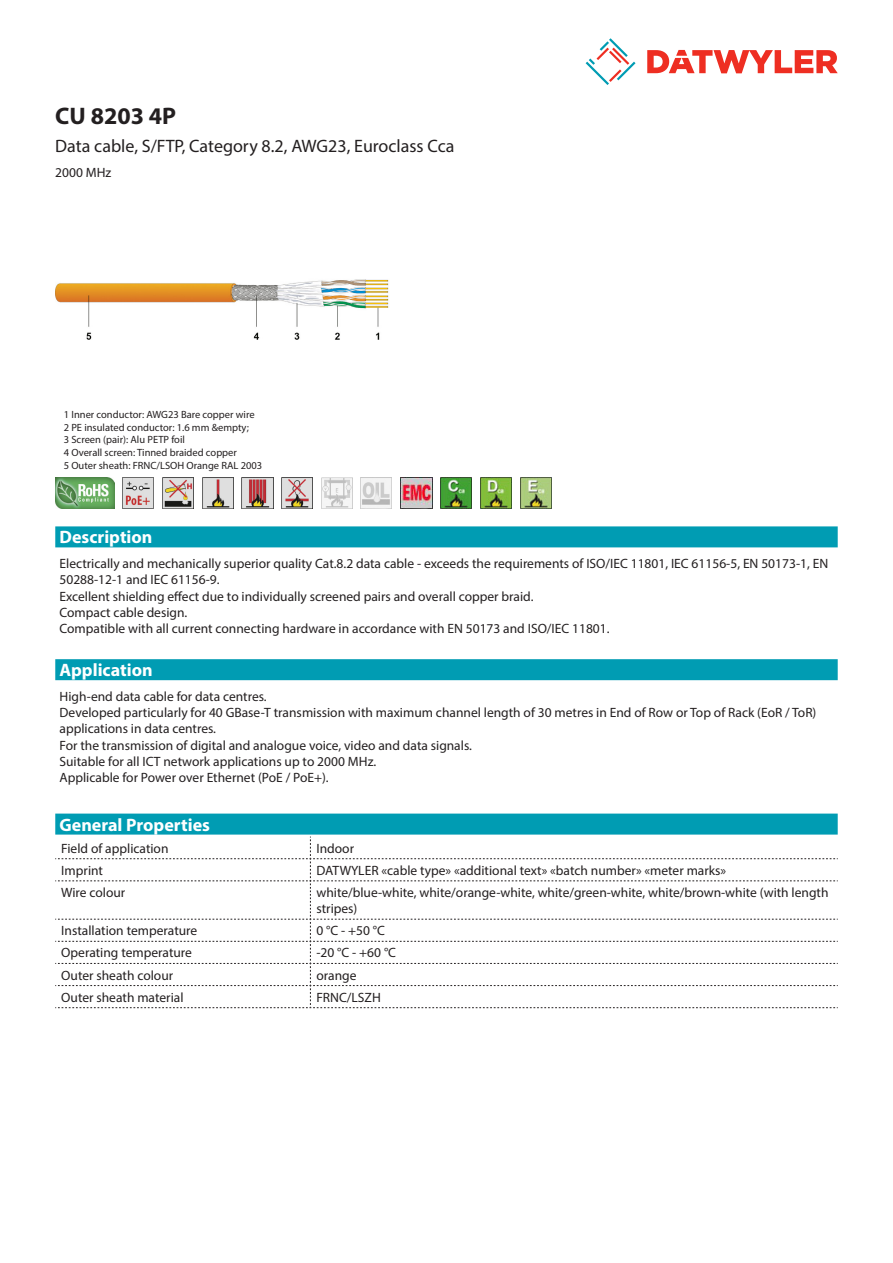
<style>
.page{position:relative;width:893px;height:1263px;background:#fff}
.page>*{position:absolute;margin:0;border:0;box-sizing:border-box;transform-origin:0 0}
.Product_Head{font:700 24px "Myriad Pro";color:#231f20}
.SubHead{font:18px "Myriad Pro";color:#231f20}
.Standard_Head_Proper{font:700 18px "Myriad Pro";color:#fff}
.Standard_text{font:13.5px/16.2px "Myriad Pro";color:#231f20}
.myriad_light_propert{font:13.5px/16.2px "Myriad Pro";color:#231f20}
.imagetext{font:10.5px/12.6px "Myriad Pro";color:#231f20}
</style>
<div class="page">
<svg style="left:586px;top:38px;width:49px;height:47px"></svg>
<svg style="left:647px;top:50px;width:191px;height:23px"></svg>
<img style="left:55px;top:279px;width:334px;height:61px">
<div style="left:55px;top:526px;width:783px;height:21px;background:#009cb3"></div>
<img style="left:520px;top:477px;width:31px;height:32px">
<img style="left:480px;top:477px;width:32px;height:32px">
<img style="left:441px;top:477px;width:31px;height:32px">
<img style="left:400px;top:477px;width:32px;height:32px">
<img style="left:361px;top:477px;width:31px;height:32px">
<img style="left:321px;top:477px;width:31px;height:32px">
<img style="left:282px;top:477px;width:31px;height:32px">
<img style="left:242px;top:477px;width:31px;height:32px">
<img style="left:202px;top:477px;width:31px;height:32px">
<img style="left:162px;top:477px;width:32px;height:32px">
<img style="left:122px;top:477px;width:32px;height:32px">
<img style="left:55px;top:477px;width:59px;height:32px">
<div style="left:55px;top:659px;width:783px;height:21px;background:#009cb3"></div>
<div style="left:55px;top:813px;width:783px;height:21px;background:#009cb3"></div>
<svg style="left:55px;top:836px;width:783px;height:172px"></svg>
<p class="Product_Head" style="left:55px;top:101px;width:122px">CU 8203 4P</p>
<p class="SubHead" style="left:55px;top:135px;width:401px">Data cable, S/FTP, Category 8.2, AWG23, Euroclass Cca</p>
<p class="Standard_text" style="left:55px;top:164px;width:58px">2000 MHz</p>
<p class="imagetext" style="left:64px;top:408px;width:200px">1 Inner conductor: AWG23 Bare copper wire 2 PE insulated conductor: 1.6 mm &amp;empty;<br>3 Screen (pair): Alu PETP foil<br>4 Overall screen: Tinned braided copper<br>5 Outer sheath: FRNC/LSOH Orange RAL 2003</p>
<p class="Standard_Head_Proper" style="left:60px;top:526px;width:94px">Description</p>
<p class="Standard_text" style="left:60px;top:555px;width:770px">Electrically and mechanically superior quality Cat.8.2 data cable - exceeds the requirements of ISO/IEC 11801, IEC 61156-5, EN 50173-1, EN 50288-12-1 and IEC 61156-9.<br>Excellent shielding effect due to individually screened pairs and overall copper braid.<br>Compact cable design.<br>Compatible with all current connecting hardware in accordance with EN 50173 and ISO/IEC 11801.</p>
<p class="Standard_Head_Proper" style="left:60px;top:658px;width:95px">Application</p>
<p class="Standard_text" style="left:60px;top:688px;width:758px">High-end data cable for data centres.<br>Developed particularly for 40 GBase-T transmission with maximum channel length of 30 metres in End of Row or Top of Rack (EoR / ToR) applications in data centres.<br>For the transmission of digital and analogue voice, video and data signals.<br>Suitable for all ICT network applications up to 2000 MHz.<br>Applicable for Power over Ethernet (PoE / PoE+).</p>
<p class="Standard_Head_Proper" style="left:60px;top:813px;width:152px">General Properties</p>
<p class="myriad_light_propert" style="left:61px;top:840px;width:109px">Field of application</p>
<p class="myriad_light_propert" style="left:316px;top:840px;width:39px">Indoor</p>
<p class="myriad_light_propert" style="left:61px;top:862px;width:43px">Imprint</p>
<p class="myriad_light_propert" style="left:316px;top:862px;width:411px">DATWYLER «cable type» «additional text» «batch number» «meter marks»</p>
<p class="myriad_light_propert" style="left:61px;top:884px;width:66px">Wire colour</p>
<p class="myriad_light_propert" style="left:316px;top:884px;width:514px">white/blue-white, white/orange-white, white/green-white, white/brown-white (with length stripes)</p>
<p class="myriad_light_propert" style="left:61px;top:922px;width:137px">Installation temperature</p>
<p class="myriad_light_propert" style="left:316px;top:922px;width:70px">0 °C - +50 °C</p>
<p class="myriad_light_propert" style="left:61px;top:944px;width:132px">Operating temperature</p>
<p class="myriad_light_propert" style="left:316px;top:944px;width:81px">-20 °C - +60 °C</p>
<p class="myriad_light_propert" style="left:61px;top:967px;width:113px">Outer sheath colour</p>
<p class="myriad_light_propert" style="left:316px;top:967px;width:42px">orange</p>
<p class="myriad_light_propert" style="left:61px;top:989px;width:124px">Outer sheath material</p>
<p class="myriad_light_propert" style="left:316px;top:989px;width:66px">FRNC/LSZH</p>
</div>
